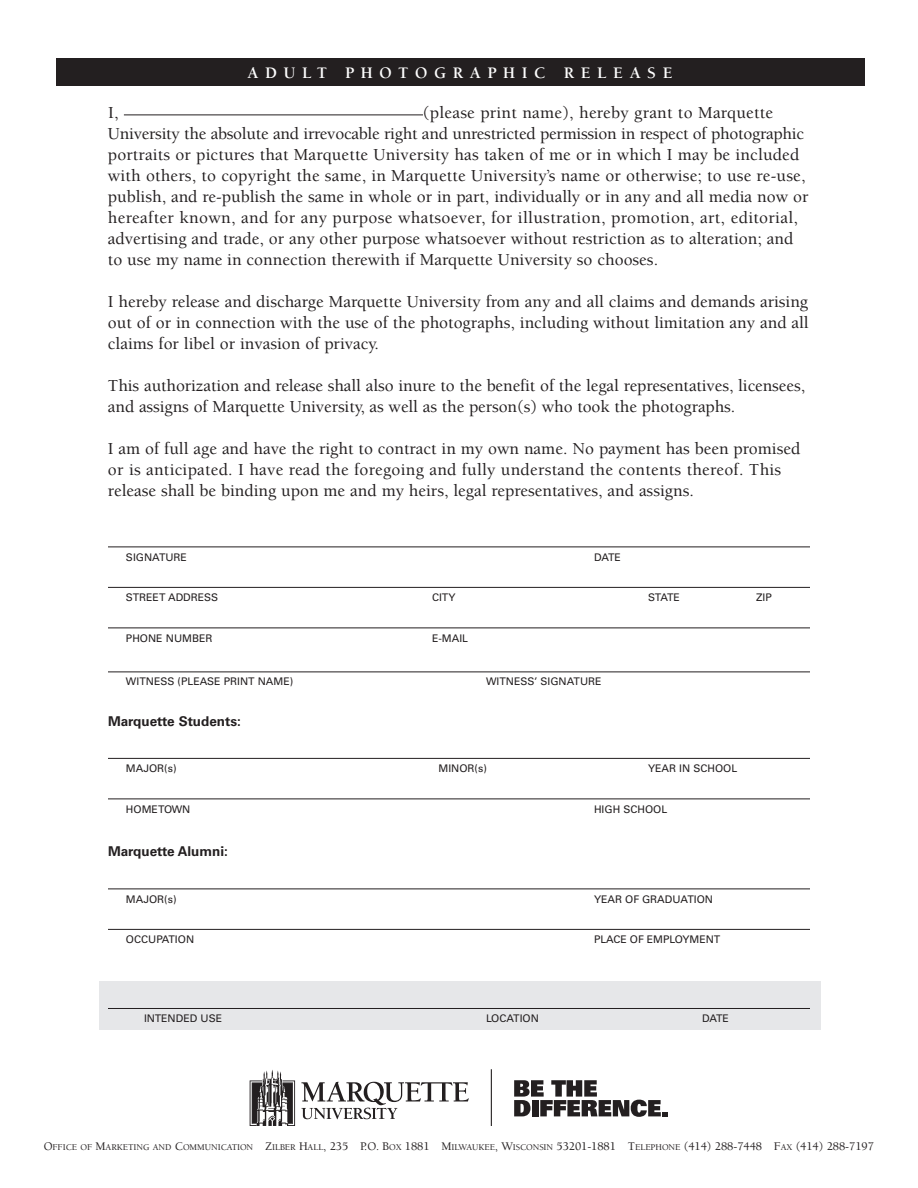
<style>
.page{position:relative;width:918px;height:1188px;background:#fff}
.page>*{position:absolute;margin:0;border:0;box-sizing:border-box;transform-origin:0 0}
.t1{font:500 17.25px/21px "Berkeley Std";color:#231f20}
.t2{font:700 16.5px "Berkeley Std";letter-spacing:.4em;color:#fff}
.t3{font:700 13.5px "Univers LT Std";color:#231f20}
.t4{font:500 12px "Berkeley Std";letter-spacing:-.005em;color:#231f20}
.t5{font:10.5px "Univers LT Std";color:#231f20}
.t6{font:500 9px "Berkeley Std";letter-spacing:-.005em;color:#231f20}
.s1{font-size:12px}
.s2{font-size:9px}
</style>
<div class="page">
<div style="left:99px;top:982px;width:722px;height:48px;background:#e6e7e9"></div>
<div style="left:56px;top:58px;width:808px;height:28px;background:#231f20"></div>
<hr style="left:108px;top:672px;width:702px;height:1px;background:#231f20">
<hr style="left:108px;top:1008px;width:702px;height:1px;background:#231f20">
<hr style="left:124px;top:115px;width:299px;height:1px;background:#231f20">
<hr style="left:108px;top:547px;width:702px;height:1px;background:#231f20">
<hr style="left:108px;top:587px;width:702px;height:1px;background:#231f20">
<hr style="left:108px;top:628px;width:702px;height:1px;background:#231f20">
<hr style="left:108px;top:758px;width:702px;height:1px;background:#231f20">
<hr style="left:108px;top:799px;width:702px;height:1px;background:#231f20">
<hr style="left:108px;top:889px;width:702px;height:1px;background:#231f20">
<hr style="left:108px;top:929px;width:702px;height:1px;background:#231f20">
<svg style="left:514px;top:1080px;width:154px;height:37px"></svg>
<hr style="left:491px;top:1069px;width:1px;height:57px;background:#231f20">
<svg style="left:301px;top:1082px;width:168px;height:37px"></svg>
<svg style="left:250px;top:1070px;width:45px;height:56px"></svg>
<p class="t2" style="left:247px;top:64px;width:427px">ADULT PHOTOGRAPHIC RELEASE</p>
<p class="t1" style="left:108px;top:102px;width:702px;text-indent:315px">(please print name), hereby grant to Marquette University the absolute and irrevocable right and unrestricted permission in respect of photographic portraits or pictures that Marquette University has taken of me or in which I may be included with others, to copyright the same, in Marquette University’s name or otherwise; to use re-use, publish, and re-publish the same in whole or in part, individually or in any and all media now or hereafter known, and for any purpose whatsoever, for illustration, promotion, art, editorial, advertising and trade, or any other purpose whatsoever without restriction as to alteration; and to use my name in connection therewith if Marquette University so chooses.</p>
<p class="t1" style="left:108px;top:291px;width:702px;text-align:justify">I hereby release and discharge Marquette University from any and all claims and demands arising out of or in connection with the use of the photographs, including without limitation any and all claims for libel or invasion of privacy.</p>
<p class="t1" style="left:108px;top:375px;width:699px">This authorization and release shall also inure to the benefit of the legal representatives, licensees, and assigns of Marquette University, as well as the person(s) who took the photographs.</p>
<p class="t1" style="left:108px;top:438px;width:694px">I am of full age and have the right to contract in my own name. No payment has been promised or is anticipated. I have read the foregoing and fully understand the contents thereof. This release shall be binding upon me and my heirs, legal representatives, and assigns.</p>
<p class="t1" style="left:108px;top:102px;width:12px">I,</p>
<p class="t5" style="left:126px;top:551px;width:63px">SIGNATURE</p>
<p class="t5" style="left:594px;top:551px;width:28px">DATE</p>
<p class="t5" style="left:126px;top:591px;width:94px">STREET ADDRESS</p>
<p class="t5" style="left:432px;top:591px;width:25px">CITY</p>
<p class="t5" style="left:648px;top:591px;width:34px">STATE</p>
<p class="t5" style="left:756px;top:591px;width:17px">ZIP</p>
<p class="t5" style="left:126px;top:632px;width:88px">PHONE NUMBER</p>
<p class="t5" style="left:432px;top:632px;width:38px">E-MAIL</p>
<p class="t5" style="left:126px;top:675px;width:169px">WITNESS (PLEASE PRINT NAME)</p>
<p class="t5" style="left:486px;top:675px;width:117px">WITNESS’ SIGNATURE</p>
<p class="t3" style="left:108px;top:713px;width:134px">Marquette Students:</p>
<p class="t5" style="left:126px;top:762px;width:52px">MAJOR(s)</p>
<p class="t5" style="left:438px;top:762px;width:50px">MINOR(s)</p>
<p class="t5" style="left:648px;top:762px;width:91px">YEAR IN SCHOOL</p>
<p class="t5" style="left:126px;top:803px;width:66px">HOMETOWN</p>
<p class="t5" style="left:594px;top:803px;width:75px">HIGH SCHOOL</p>
<p class="t3" style="left:108px;top:843px;width:122px">Marquette Alumni:</p>
<p class="t5" style="left:126px;top:893px;width:52px">MAJOR(s)</p>
<p class="t5" style="left:594px;top:893px;width:121px">YEAR OF GRADUATION</p>
<p class="t5" style="left:126px;top:933px;width:70px">OCCUPATION</p>
<p class="t5" style="left:594px;top:933px;width:128px">PLACE OF EMPLOYMENT</p>
<p class="t5" style="left:144px;top:1012px;width:80px">INTENDED USE</p>
<p class="t5" style="left:486px;top:1012px;width:54px">LOCATION</p>
<p class="t5" style="left:702px;top:1012px;width:28px">DATE</p>
<p class="t6" style="left:44px;top:1143px;width:148px"><span class="s1">O</span>FFICE OF <span class="s1">M</span>ARKETING AND <span class="s1">C</span>OMM</p>
<p class="t6" style="left:205px;top:1143px;width:453px">UNICATION <span class="s1">Z</span>ILBER <span class="s1">H</span>ALL<span class="s1">, 235 P.O. B</span>OX <span class="s1">1881 M</span>ILWAUKEE<span class="s1">, W</span>ISCONSIN <span class="s1">53201-1881 T</span>ELEPHO</p>
<p class="t4" style="left:669px;top:1140px;width:207px"><span class="s2">NE</span> (414) 288-7448 F<span class="s2">AX</span> (414) 288-7197</p>
</div>
